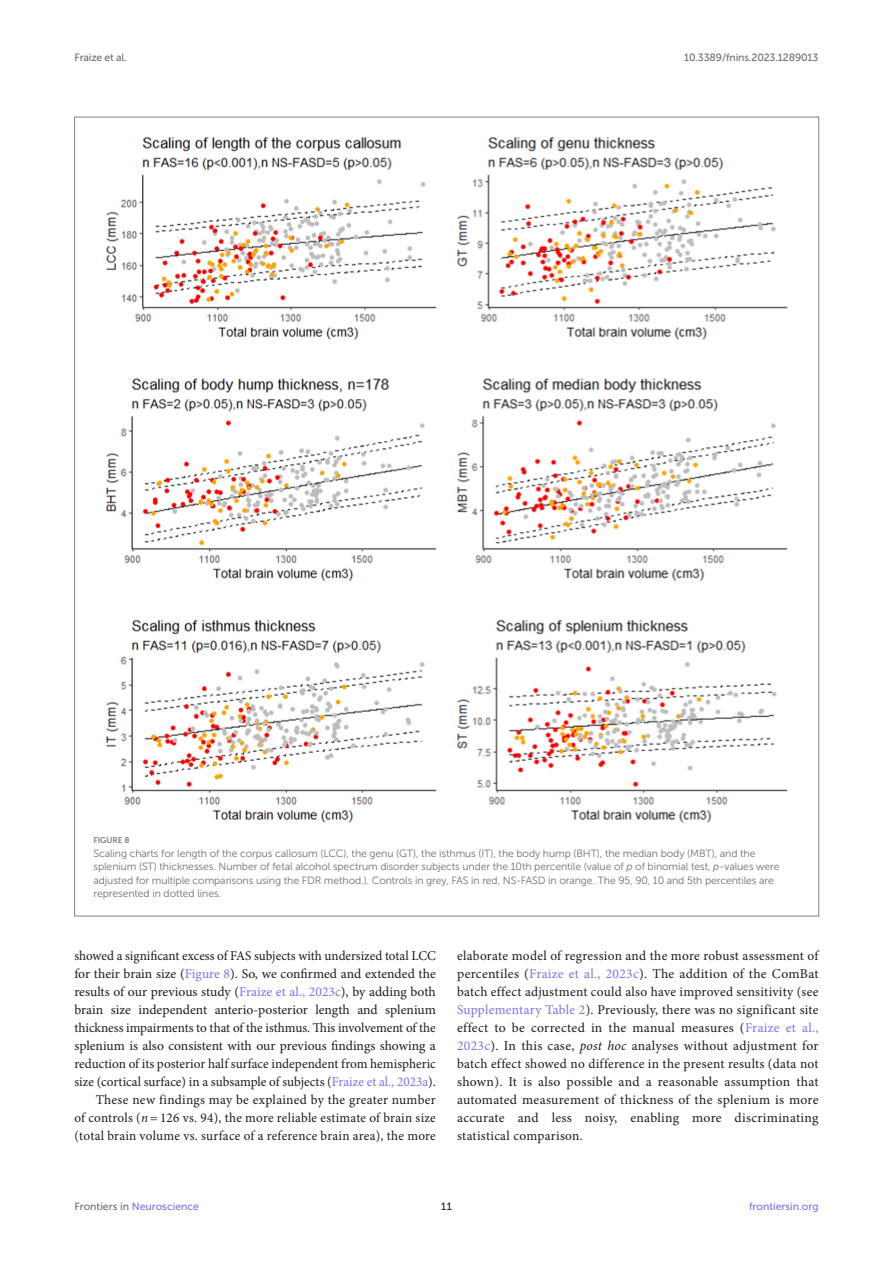
<style>
.page{position:relative;width:893px;height:1263px;background:#fff}
.page>*{position:absolute;margin:0;border:0;box-sizing:border-box;transform-origin:0 0}
.TEXT{font:13.5px/18px "Minion Pro";letter-spacing:.015em;color:#1b1c1b;text-align:justify}
.FIG_LEG{font:10.5px/13.5px "Museo Sans 300";letter-spacing:-.01em;color:#706f70}
.t1{font:10.5px "Museo Sans 500";color:#856df0}
.t2{font:10.5px "Museo Sans 500";letter-spacing:-.015em;color:#706f70}
.t3{font:10.5px "Museo Sans 500";color:#1b1c1b}
.FIG_HD{font:8.25px "Museo Sans 700";letter-spacing:-.01em;color:#7e7f7f}
.s1{font-style:italic}
.s2{color:#856df0}
.s3{color:#706f70}
</style>
<div class="page">
<img style="left:105px;top:136px;width:683px;height:687px">
<p class="t2" style="left:74px;top:51px;width:54px">Fraize et al.</p>
<p class="t2" style="left:684px;top:51px;width:136px">10.3389/fnins.2023.1289013</p>
<p class="FIG_HD" style="left:94px;top:836px;width:37px">FIGURE 8</p>
<p class="FIG_LEG" style="left:94px;top:846px;width:688px">Scaling charts for length of the corpus callosum (LCC), the genu (GT), the isthmus (IT), the body hump (BHT), the median body (MBT), and the splenium (ST) thicknesses. Number of fetal alcohol spectrum disorder subjects under the 10th percentile (value of <span class="s1">p</span> of binomial test, <span class="s1">p</span>-values were adjusted for multiple comparisons using the FDR method.). Controls in grey, FAS in red, NS-FASD in orange. The 95, 90, 10 and 5th percentiles are represented in dotted lines.</p>
<p class="TEXT" style="left:74px;top:947px;width:363px">showed a significant excess of FAS subjects with undersized total LCC for their brain size (<span class="s2">Figure 8</span>). So, we confirmed and extended the results of our previous study (<span class="s2">Fraize et al., 2023c</span>), by adding both brain size independent anterio-posterior length and splenium thickness impairments to that of the isthmus. This involvement of the splenium is also consistent with our previous findings showing a reduction of its posterior half surface independent from hemispheric size (cortical surface) in a subsample of subjects (<span class="s2">Fraize et al., 2023a</span>).</p>
<p class="TEXT" style="left:74px;top:1091px;width:363px;text-indent:21px">These new findings may be explained by the greater number of controls (<span class="s1">n</span> = 126 vs. 94), the more reliable estimate of brain size (total brain volume vs. surface of a reference brain area), the more</p>
<p class="TEXT" style="left:457px;top:947px;width:363px">elaborate model of regression and the more robust assessment of percentiles (<span class="s2">Fraize et al., 2023c</span>). The addition of the ComBat batch effect adjustment could also have improved sensitivity (see <span class="s2">Supplementary Table 2</span>). Previously, there was no significant site effect to be corrected in the manual measures (<span class="s2">Fraize et al., 2023c</span>). In this case, <span class="s1">post hoc</span> analyses without adjustment for batch effect showed no difference in the present results (data not shown). It is also possible and a reasonable assumption that automated measurement of thickness of the splenium is more accurate and less noisy, enabling more discriminating statistical comparison.</p>
<p class="t1" style="left:74px;top:1200px;width:126px"><span class="s3">Frontiers in</span> Neuroscience</p>
<p class="t3" style="left:441px;top:1200px;width:12px">11</p>
<p class="t1" style="left:749px;top:1200px;width:71px">frontiersin.org</p>
</div>
